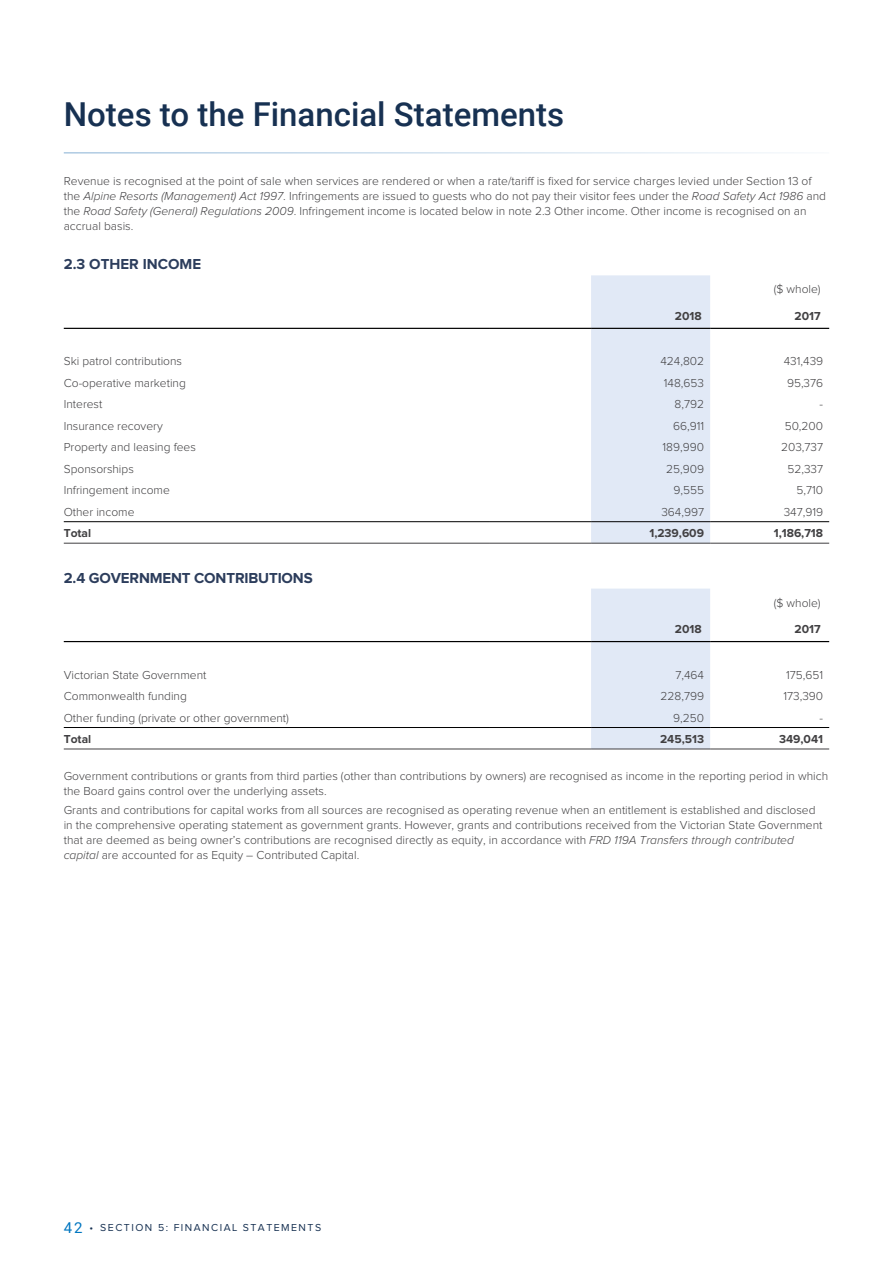
<style>
.page{position:relative;width:893px;height:1263px;background:#fff}
.page>*{position:absolute;margin:0;border:0;box-sizing:border-box;transform-origin:0 0}
.t1{font:500 33px "Roboto";color:#173152}
.t2{font:700 15px "Proxima Nova";letter-spacing:-.01em;color:#2c3d5c}
.t3{font:300 12px/15px "Proxima Nova";color:#414042}
.t4{font:700 12px "Proxima Nova";color:#414042}
.t5{font:10.5px "Proxima Nova";letter-spacing:.14em;color:#173152}
.s1{font-style:italic}
.s2{font-family:"Roboto";font-size:15px;color:#0076c0}
</style>
<div class="page">
<hr style="left:64px;top:152px;width:765px;height:2px;background:#abc8e1">
<div style="left:591px;top:275px;width:119px;height:268px;background:#e1e9f6"></div>
<hr style="left:64px;top:328px;width:425px;height:1px;background:#000">
<hr style="left:64px;top:521px;width:425px;height:1px;background:#000">
<hr style="left:489px;top:521px;width:102px;height:1px;background:#000">
<hr style="left:591px;top:521px;width:119px;height:1px;background:#000">
<hr style="left:710px;top:521px;width:119px;height:1px;background:#000">
<hr style="left:64px;top:543px;width:425px;height:1px;background:#414042">
<hr style="left:489px;top:543px;width:102px;height:1px;background:#414042">
<hr style="left:591px;top:543px;width:119px;height:1px;background:#414042">
<hr style="left:710px;top:543px;width:119px;height:1px;background:#414042">
<hr style="left:489px;top:328px;width:102px;height:1px;background:#000">
<hr style="left:591px;top:328px;width:119px;height:1px;background:#000">
<hr style="left:710px;top:328px;width:119px;height:1px;background:#000">
<div style="left:591px;top:589px;width:119px;height:160px;background:#e1e9f6"></div>
<hr style="left:64px;top:641px;width:425px;height:1px;background:#000">
<hr style="left:64px;top:727px;width:425px;height:1px;background:#000">
<hr style="left:489px;top:727px;width:102px;height:1px;background:#000">
<hr style="left:591px;top:727px;width:119px;height:1px;background:#000">
<hr style="left:710px;top:727px;width:119px;height:1px;background:#000">
<hr style="left:64px;top:749px;width:425px;height:1px;background:#414042">
<hr style="left:489px;top:749px;width:102px;height:1px;background:#414042">
<hr style="left:591px;top:749px;width:119px;height:1px;background:#414042">
<hr style="left:710px;top:749px;width:119px;height:1px;background:#414042">
<hr style="left:489px;top:641px;width:102px;height:1px;background:#000">
<hr style="left:591px;top:641px;width:119px;height:1px;background:#000">
<hr style="left:710px;top:641px;width:119px;height:1px;background:#000">
<h1 class="t1" style="left:64px;top:92px;width:502px">Notes to the Financial Statements</h1>
<p class="t3" style="left:64px;top:174px;width:764px">Revenue is recognised at the point of sale when services are rendered or when a rate/tariff is fixed for service charges levied under Section 13 of the <span class="s1">Alpine Resorts (Management) Act 1997</span>. Infringements are issued to guests who do not pay their visitor fees under the <span class="s1">Road Safety Act 1986</span> and the <span class="s1">Road Safety (General) Regulations 2009</span>. Infringement income is located below in note 2.3 Other income. Other income is recognised on an accrual basis.</p>
<p class="t2" style="left:64px;top:257px;width:139px">2.3 OTHER INCOME</p>
<p class="t3" style="left:774px;top:282px;width:48px">($ whole)</p>
<p class="t4" style="left:675px;top:310px;width:28px">2018</p>
<p class="t4" style="left:795px;top:310px;width:28px">2017</p>
<p class="t3" style="left:64px;top:354px;width:120px">Ski patrol contributions</p>
<p class="t3" style="left:660px;top:354px;width:45px">424,802</p>
<p class="t3" style="left:784px;top:354px;width:41px">431,439</p>
<p class="t3" style="left:64px;top:376px;width:124px">Co-operative marketing</p>
<p class="t3" style="left:664px;top:376px;width:42px">148,653</p>
<p class="t3" style="left:787px;top:376px;width:38px">95,376</p>
<p class="t3" style="left:64px;top:397px;width:40px">Interest</p>
<p class="t3" style="left:675px;top:397px;width:31px">8,792</p>
<p class="t3" style="left:820px;top:397px;width:5px">-</p>
<p class="t3" style="left:64px;top:419px;width:101px">Insurance recovery</p>
<p class="t3" style="left:673px;top:419px;width:33px">66,911</p>
<p class="t3" style="left:785px;top:419px;width:40px">50,200</p>
<p class="t3" style="left:64px;top:440px;width:134px">Property and leasing fees</p>
<p class="t3" style="left:663px;top:440px;width:43px">189,990</p>
<p class="t3" style="left:781px;top:440px;width:44px">203,737</p>
<p class="t3" style="left:64px;top:462px;width:72px">Sponsorships</p>
<p class="t3" style="left:666px;top:462px;width:39px">25,909</p>
<p class="t3" style="left:787px;top:462px;width:37px">52,337</p>
<p class="t3" style="left:64px;top:483px;width:108px">Infringement income</p>
<p class="t3" style="left:673px;top:483px;width:32px">9,555</p>
<p class="t3" style="left:796px;top:483px;width:28px">5,710</p>
<p class="t3" style="left:64px;top:505px;width:72px">Other income</p>
<p class="t3" style="left:661px;top:505px;width:44px">364,997</p>
<p class="t3" style="left:784px;top:505px;width:41px">347,919</p>
<p class="t4" style="left:64px;top:528px;width:29px">Total</p>
<p class="t4" style="left:649px;top:528px;width:56px">1,239,609</p>
<p class="t4" style="left:774px;top:528px;width:51px">1,186,718</p>
<p class="t2" style="left:64px;top:571px;width:250px">2.4 GOVERNMENT CONTRIBUTIONS</p>
<p class="t3" style="left:774px;top:596px;width:48px">($ whole)</p>
<p class="t4" style="left:675px;top:624px;width:28px">2018</p>
<p class="t4" style="left:795px;top:624px;width:28px">2017</p>
<p class="t3" style="left:64px;top:667px;width:144px">Victorian State Government</p>
<p class="t3" style="left:675px;top:667px;width:30px">7,464</p>
<p class="t3" style="left:786px;top:667px;width:39px">175,651</p>
<p class="t3" style="left:64px;top:689px;width:125px">Commonwealth funding</p>
<p class="t3" style="left:661px;top:689px;width:45px">228,799</p>
<p class="t3" style="left:783px;top:689px;width:41px">173,390</p>
<p class="t3" style="left:64px;top:710px;width:227px">Other funding (private or other government)</p>
<p class="t3" style="left:673px;top:710px;width:32px">9,250</p>
<p class="t3" style="left:820px;top:710px;width:5px">-</p>
<p class="t4" style="left:64px;top:733px;width:29px">Total</p>
<p class="t4" style="left:660px;top:733px;width:45px">245,513</p>
<p class="t4" style="left:779px;top:733px;width:46px">349,041</p>
<p class="t3" style="left:64px;top:769px;width:766px">Government contributions or grants from third parties (other than contributions by owners) are recognised as income in the reporting period in which the Board gains control over the underlying assets.</p>
<p class="t3" style="left:64px;top:803px;width:760px">Grants and contributions for capital works from all sources are recognised as operating revenue when an entitlement is established and disclosed in the comprehensive operating statement as government grants. However, grants and contributions received from the Victorian State Government that are deemed as being owner’s contributions are recognised directly as equity, in accordance with <span class="s1">FRD 119A Transfers through contributed capital</span> are accounted for as Equity – Contributed Capital.</p>
<p class="t5" style="left:64px;top:1223px;width:259px"><span class="s2">42</span> • SECTION 5: FINANCIAL STATEMENTS</p>
</div>
